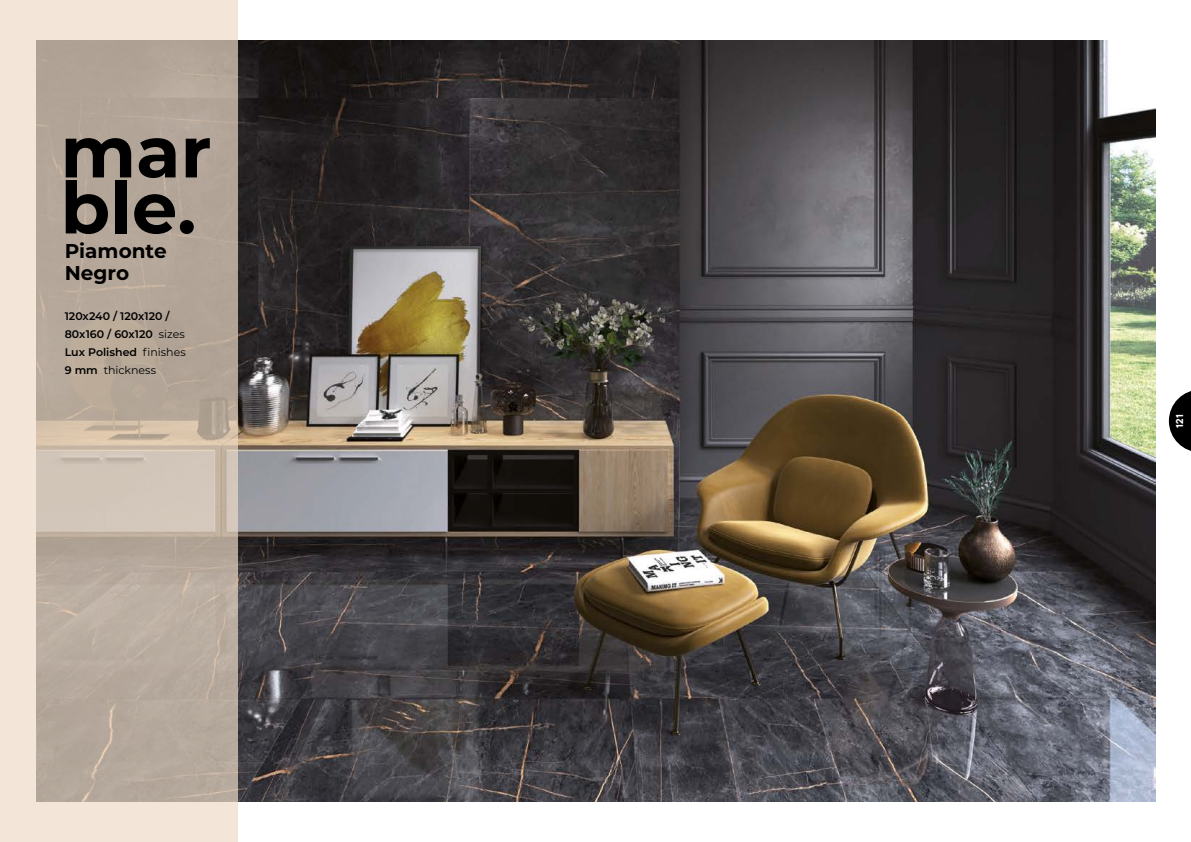
<style>
.page{position:relative;width:1191px;height:842px;background:#fff}
.page>*{position:absolute;margin:0;border:0;box-sizing:border-box;transform-origin:0 0}
.t1{font:700 72px/56px "Montserrat";color:#000}
.t2{font:700 20px/22px "Montserrat";color:#000}
.t3{font:600 11px/18px "Montserrat";color:#000}
.t4{font:700 10px "TT Commons Pro";color:#fff}
.s1{font-weight:400}
</style>
<div class="page">
<svg style="left:1168px;top:391px;width:23px;height:60px"></svg>
<img style="left:238px;top:41px;width:917px;height:760px">
<svg style="left:0;top:0;width:238px;height:842px;background:#c6b9ab"></svg>
<h1 class="t1" style="left:61px;top:120px;width:152px">mar ble.</h1>
<h2 class="t2" style="left:65px;top:238px;width:103px">Piamonte<br>Negro</h2>
<p class="t3" style="left:65px;top:306px;width:122px">120x240 / 120x120 /<br>80x160 / 60x120 <span class="s1">sizes<br></span>Lux Polished <span class="s1">finishes<br></span>9 mm <span class="s1">thickness</span></p>
<p class="t4" style="left:1172px;top:427px;width:15px;rotate:-90deg">121</p>
</div>
